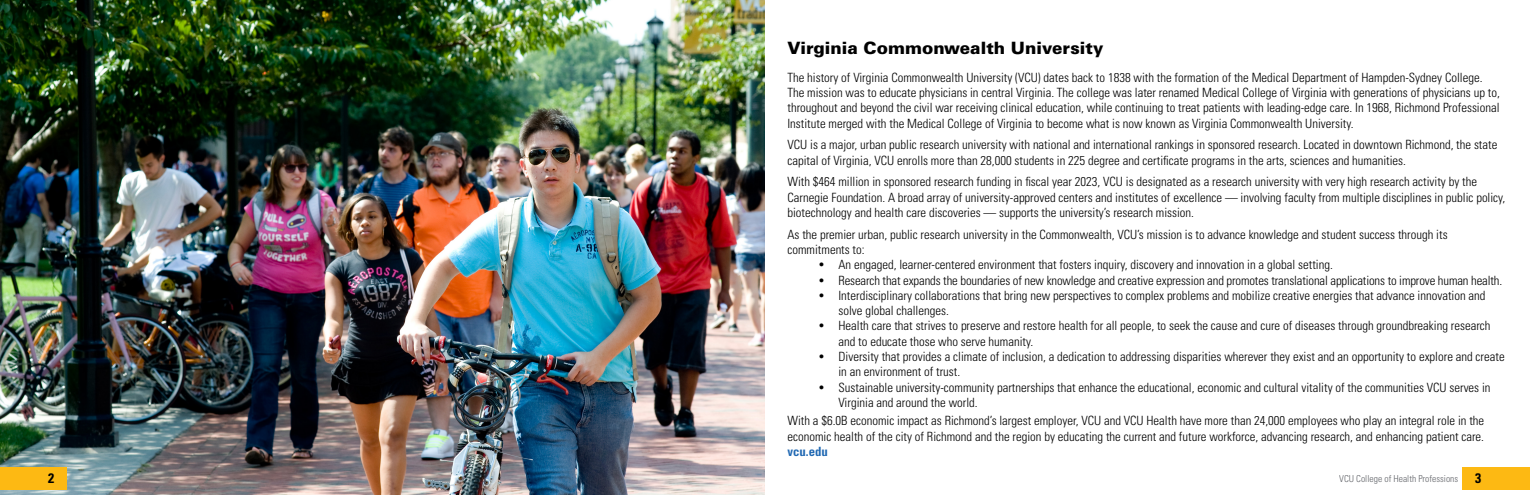
<style>
.page{position:relative;width:1530px;height:495px;background:#fff}
.page>*{position:absolute;margin:0;border:0;box-sizing:border-box;transform-origin:0 0}
.t1{font:900 17px "Univers";color:#000}
.t2{font:700 condensed 13.75px "Univers LT Std";color:#000}
.t3{font:300 condensed 12.75px/15.2px "Univers";color:#000}
.t4{font:700 condensed 12.75px "Univers LT Std";color:#2169b3}
.t5{font:300 condensed 9.62px "Univers";color:#63656a}
.s1{font-weight:400}
.s2{font-family:"Univers LT Std";font-weight:700;font-size:13.75px;color:#000}
</style>
<div class="page">
<img style="left:0;top:0;width:765px;height:495px">
<div style="left:0;top:467px;width:67px;height:22px;background:#fdb913"></div>
<div style="left:1462px;top:467px;width:68px;height:22px;background:#fdb913"></div>
<h1 class="t1" style="left:788px;top:37px;width:317px">Virginia Commonwealth University</h1>
<p class="t3" style="left:788px;top:70px;width:714px">The history of Virginia Commonwealth University (VCU) dates back to 1838 with the formation of the Medical Department of Hampden-Sydney College.<br>The mission was to educate physicians in central Virginia. The college was later renamed Medical College of Virginia with generations of physicians up to, throughout and beyond the civil war receiving clinical education, while continuing to treat patients with leading-edge care. In 1968, Richmond Professional Institute merged with the Medical College of Virginia to become what is now known as Virginia Commonwealth University.</p>
<p class="t3" style="left:788px;top:137px;width:711px">VCU is a major, urban public research university with national and international rankings in sponsored research. Located in downtown Richmond, the state capital of Virginia, VCU enrolls more than 28,000 students in 225 degree and certificate programs in the arts, sciences and humanities.</p>
<p class="t3" style="left:788px;top:174px;width:719px">With $464 million in sponsored research funding in fiscal year 2023, VCU is designated as a research university with very high research activity by the<br>Carnegie Foundation. A broad array of university-approved centers and institutes of excellence — involving faculty from multiple disciplines in public policy, biotechnology and health care discoveries — supports the university’s research mission.</p>
<p class="t3" style="left:788px;top:227px;width:662px">As the premier urban, public research university in the Commonwealth, VCU’s mission is to advance knowledge and student success through its commitments to:</p>
<p class="t3" style="left:819px;top:257px;width:515px"><span class="s1">•</span> An engaged, learner-centered environment that fosters inquiry, discovery and innovation in a global setting.</p>
<p class="t3" style="left:819px;top:272px;width:684px"><span class="s1">•</span> Research that expands the boundaries of new knowledge and creative expression and promotes translational applications to improve human health.</p>
<p class="t3" style="left:838px;top:288px;width:649px;text-indent:-19px"><span class="s1">•</span> Interdisciplinary collaborations that bring new perspectives to complex problems and mobilize creative energies that advance innovation and solve global challenges.</p>
<p class="t3" style="left:838px;top:318px;width:654px;text-indent:-19px"><span class="s1">•</span> Health care that strives to preserve and restore health for all people, to seek the cause and cure of diseases through groundbreaking research and to educate those who serve humanity.</p>
<p class="t3" style="left:838px;top:349px;width:668px;text-indent:-19px"><span class="s1">•</span> Diversity that provides a climate of inclusion, a dedication to addressing disparities wherever they exist and an opportunity to explore and create in an environment of trust.</p>
<p class="t3" style="left:838px;top:380px;width:654px;text-indent:-19px"><span class="s1">•</span> Sustainable university-community partnerships that enhance the educational, economic and cultural vitality of the communities VCU serves in<br>Virginia and around the world.</p>
<p class="t3" style="left:788px;top:413px;width:698px">With a $6.0B economic impact as Richmond’s largest employer, VCU and VCU Health have more than 24,000 employees who play an integral role in the economic health of the city of Richmond and the region by educating the current and future workforce, advancing research, and enhancing patient care.</p>
<p class="t4" style="left:788px;top:444px;width:42px">vcu.edu</p>
<p class="t2" style="left:48px;top:470px;width:8px">2</p>
<p class="t5" style="left:1339px;top:473px;width:144px">VCU College of Health Professions <span class="s2">3</span></p>
</div>
